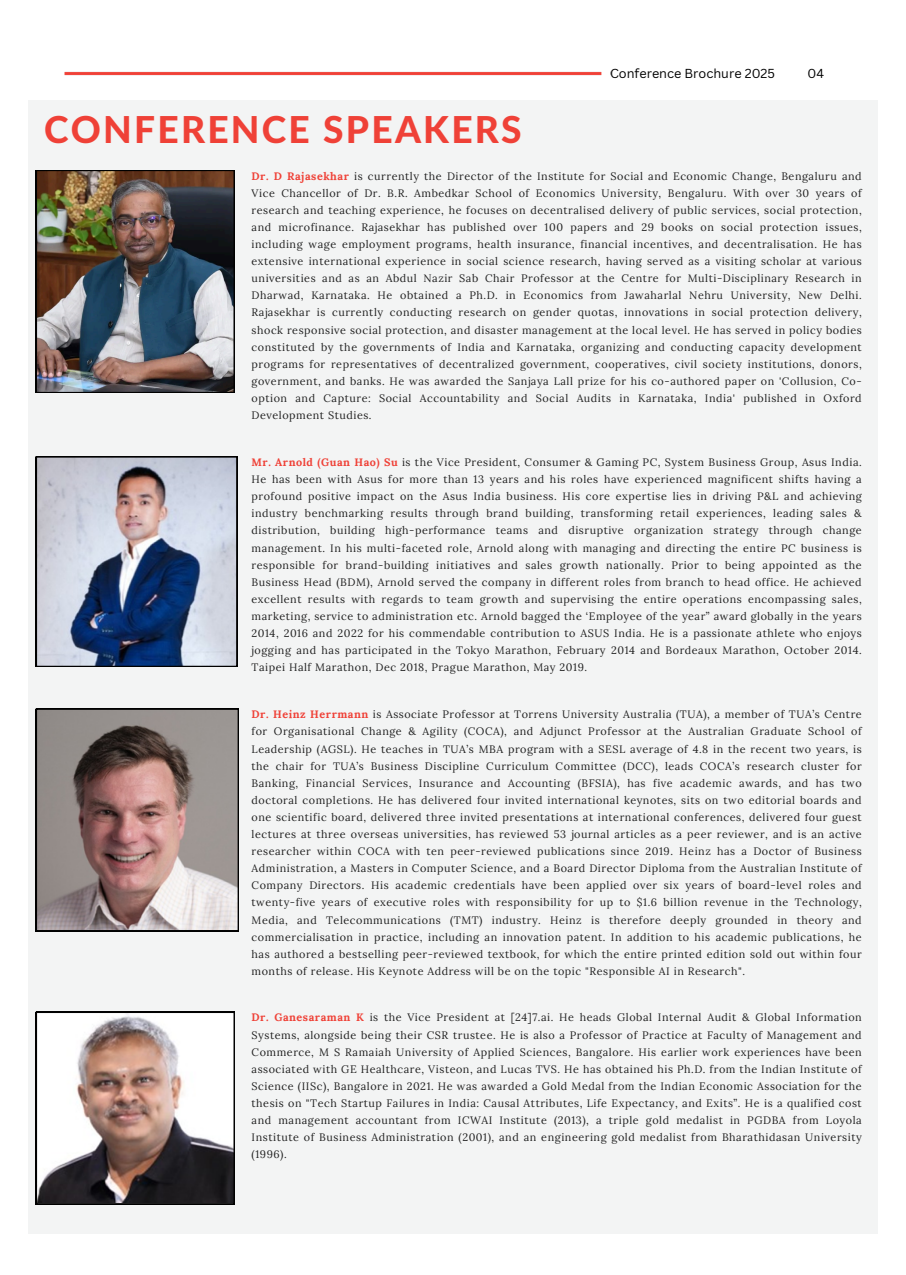
<style>
.page{position:relative;width:906px;height:1275px;background:#fff}
.page>*{position:absolute;margin:0;border:0;box-sizing:border-box;transform-origin:0 0}
.t1{font:800 37.2px "Lato Latin";letter-spacing:.06em;color:#ef4137}
.t2{font:12.6px "Canva Sans";color:#000}
.t3{font:10.8px/17.1px "Lora";letter-spacing:.05em;color:#222;text-align:justify}
.s1{font-weight:700;color:#ef4137}
</style>
<div class="page">
<img style="left:64px;top:71px;width:538px;height:5px">
<div style="left:28px;top:100px;width:850px;height:1133px;background:#f3f4f4"></div>
<svg style="left:36px;top:456px;width:201px;height:211px;background:#949cb1"></svg>
<svg style="left:36px;top:709px;width:202px;height:222px;background:#998684"></svg>
<svg style="left:36px;top:1012px;width:199px;height:192px"></svg>
<img style="left:36px;top:170px;width:199px;height:223px">
<p class="t1" style="left:44px;top:113px;width:479px">CONFERENCE SPEAKERS</p>
<p class="t2" style="left:610px;top:64px;width:166px">Conference Brochure 2025</p>
<h2 class="t2" style="left:807px;top:64px;width:18px">04</h2>
<p class="t3" style="left:251px;top:167px;width:611px"><span class="s1">Dr. D Rajasekhar</span> is currently the Director of the Institute for Social and Economic Change, Bengaluru and Vice Chancellor of Dr. B.R. Ambedkar School of Economics University, Bengaluru. With over 30 years of research and teaching experience, he focuses on decentralised delivery of public services, social protection, and microfinance. Rajasekhar has published over 100 papers and 29 books on social protection issues, including wage employment programs, health insurance, financial incentives, and decentralisation. He has extensive international experience in social science research, having served as a visiting scholar at various universities and as an Abdul Nazir Sab Chair Professor at the Centre for Multi-Disciplinary Research in Dharwad, Karnataka. He obtained a Ph.D. in Economics from Jawaharlal Nehru University, New Delhi.<br>Rajasekhar is currently conducting research on gender quotas, innovations in social protection delivery, shock responsive social protection, and disaster management at the local level. He has served in policy bodies constituted by the governments of India and Karnataka, organizing and conducting capacity development programs for representatives of decentralized government, cooperatives, civil society institutions, donors, government, and banks. He was awarded the Sanjaya Lall prize for his co-authored paper on 'Collusion, Co&shy;option and Capture: Social Accountability and Social Audits in Karnataka, India' published in Oxford Development Studies.</p>
<h1 class="t3" style="left:251px;top:453px;width:611px"><span class="s1">Mr. Arnold (Guan Hao) Su</span> is the Vice President, Consumer &amp; Gaming PC, System Business Group, Asus India.<br>He has been with Asus for more than 13 years and his roles have experienced magnificent shifts having a profound positive impact on the Asus India business. His core expertise lies in driving P&amp;L and achieving industry benchmarking results through brand building, transforming retail experiences, leading sales &amp; distribution, building high-performance teams and disruptive organization strategy through change management. In his multi-faceted role, Arnold along with managing and directing the entire PC business is responsible for brand-building initiatives and sales growth nationally. Prior to being appointed as the Business Head (BDM), Arnold served the company in different roles from branch to head office. He achieved excellent results with regards to team growth and supervising the entire operations encompassing sales, marketing, service to administration etc. Arnold bagged the ‘Employee of the year” award globally in the years 2014, 2016 and 2022 for his commendable contribution to ASUS India. He is a passionate athlete who enjoys jogging and has participated in the Tokyo Marathon, February 2014 and Bordeaux Marathon, October 2014.<br>Taipei Half Marathon, Dec 2018, Prague Marathon, May 2019.</h1>
<p class="t3" style="left:251px;top:706px;width:611px"><span class="s1">Dr. Heinz Herrmann</span> is Associate Professor at Torrens University Australia (TUA), a member of TUA’s Centre for Organisational Change &amp; Agility (COCA), and Adjunct Professor at the Australian Graduate School of Leadership (AGSL). He teaches in TUA’s MBA program with a SESL average of 4.8 in the recent two years, is the chair for TUA’s Business Discipline Curriculum Committee (DCC), leads COCA’s research cluster for Banking, Financial Services, Insurance and Accounting (BFSIA), has five academic awards, and has two doctoral completions. He has delivered four invited international keynotes, sits on two editorial boards and one scientific board, delivered three invited presentations at international conferences, delivered four guest lectures at three overseas universities, has reviewed 53 journal articles as a peer reviewer, and is an active researcher within COCA with ten peer-reviewed publications since 2019. Heinz has a Doctor of Business Administration, a Masters in Computer Science, and a Board Director Diploma from the Australian Institute of Company Directors. His academic credentials have been applied over six years of board-level roles and twenty-five years of executive roles with responsibility for up to $1.6 billion revenue in the Technology, Media, and Telecommunications (TMT) industry. Heinz is therefore deeply grounded in theory and commercialisation in practice, including an innovation patent. In addition to his academic publications, he has authored a bestselling peer-reviewed textbook, for which the entire printed edition sold out within four months of release. His Keynote Address will be on the topic "Responsible AI in Research".</p>
<p class="t3" style="left:251px;top:1009px;width:611px"><span class="s1">Dr. Ganesaraman K</span> is the Vice President at [24]7.ai. He heads Global Internal Audit &amp; Global Information Systems, alongside being their CSR trustee. He is also a Professor of Practice at Faculty of Management and Commerce, M S Ramaiah University of Applied Sciences, Bangalore. His earlier work experiences have been associated with GE Healthcare, Visteon, and Lucas TVS. He has obtained his Ph.D. from the Indian Institute of Science (IISc), Bangalore in 2021. He was awarded a Gold Medal from the Indian Economic Association for the thesis on "Tech Startup Failures in India: Causal Attributes, Life Expectancy, and Exits”. He is a qualified cost and management accountant from ICWAI Institute (2013), a triple gold medalist in PGDBA from Loyola Institute of Business Administration (2001), and an engineering gold medalist from Bharathidasan University (1996).</p>
</div>
